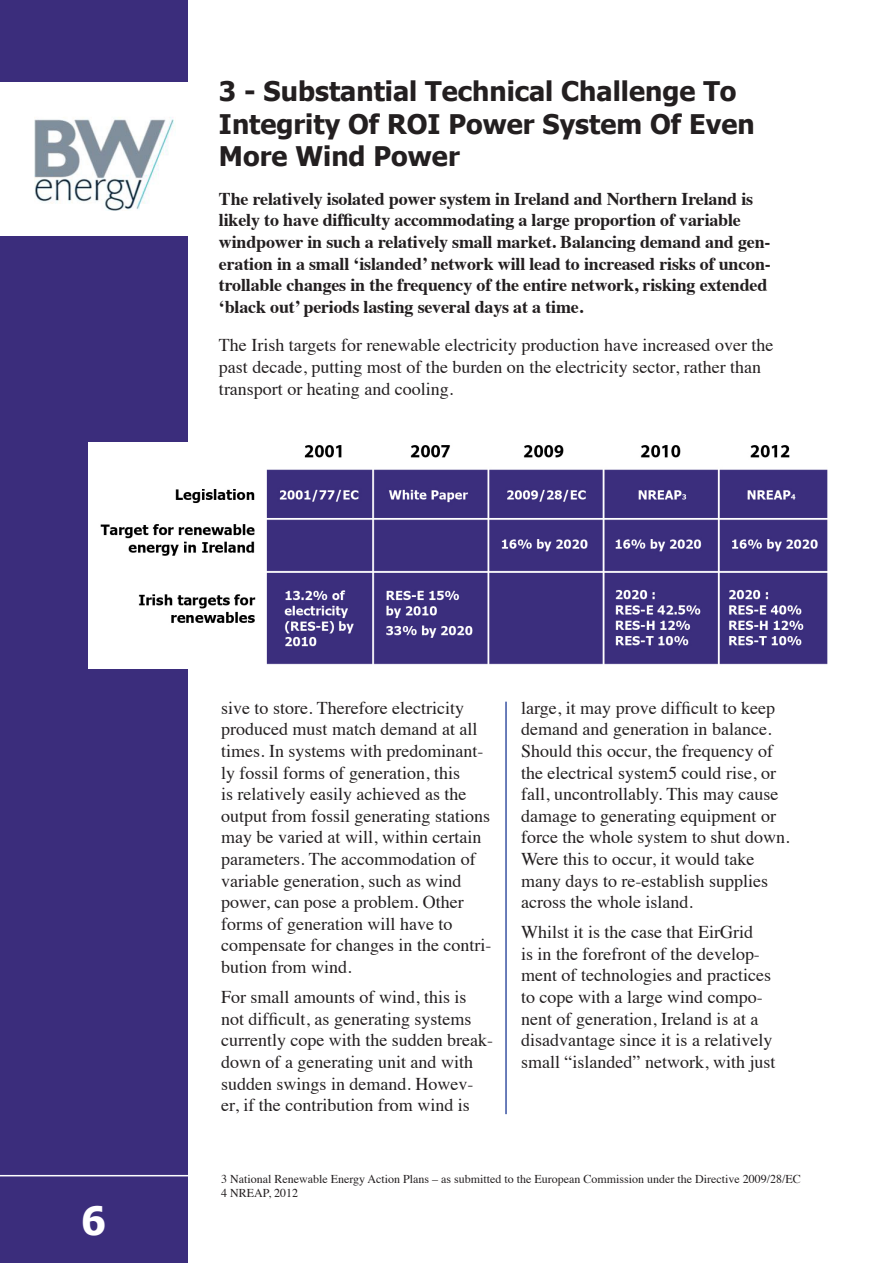
<style>
.page{position:relative;width:893px;height:1263px;background:#fff}
.page>*{position:absolute;margin:0;border:0;box-sizing:border-box;transform-origin:0 0}
.t1{font:700 39px "Tahoma";color:#fff}
.t2{font:700 27px/32.4px "Tahoma";color:#231f20}
.t3{font:18px/21.6px "Times";color:#231f20}
.t4{font:700 18px/21.6px "Times";letter-spacing:-.01em;color:#231f20}
.t5{font:12px "Times";color:#231f20}
</style>
<div class="page">
<div style="left:0;top:0;width:188px;height:1263px;background:#3b2d7c"></div>
<div style="left:0;top:82px;width:189px;height:154px;background:#fff"></div>
<img style="left:34px;top:117px;width:140px;height:94px">
<hr style="left:0;top:1175px;width:189px;height:1px;background:#fff">
<img style="left:88px;top:442px;width:740px;height:227px">
<hr style="left:505px;top:702px;width:2px;height:412px;background:#3a53a3">
<p class="t2" style="left:219px;top:74px;width:537px">3 - Substantial Technical Challenge To<br>Integrity Of ROI Power System Of Even<br>More Wind Power</p>
<p class="t4" style="left:219px;top:186px;width:553px">The relatively isolated power system in Ireland and Northern Ireland is likely to have difficulty accommodating a large proportion of variable windpower in such a relatively small market. Balancing demand and gen&shy;eration in a small ‘islanded’ network will lead to increased risks of uncon&shy;trollable changes in the frequency of the entire network, risking extended ‘black out’ periods lasting several days at a time.</p>
<p class="t3" style="left:219px;top:333px;width:556px">The Irish targets for renewable electricity production have increased over the past decade, putting most of the burden on the electricity sector, rather than transport or heating and cooling.</p>
<p class="t1" style="left:81px;top:1193px;width:26px">6</p>
<p class="t3" style="left:221px;top:695px;width:272px">sive to store. Therefore electricity produced must match demand at all times. In systems with predominant&shy;ly fossil forms of generation, this<br>is relatively easily achieved as the output from fossil generating stations may be varied at will, within certain parameters. The accommodation of variable generation, such as wind power, can pose a problem. Other forms of generation will have to compensate for changes in the contri&shy;bution from wind.</p>
<p class="t3" style="left:221px;top:985px;width:274px">For small amounts of wind, this is not difficult, as generating systems currently cope with the sudden break&shy;down of a generating unit and with sudden swings in demand. Howev&shy;er, if the contribution from wind is</p>
<p class="t3" style="left:521px;top:695px;width:270px">large, it may prove difficult to keep demand and generation in balance.<br>Should this occur, the frequency of the electrical system5 could rise, or fall, uncontrollably. This may cause damage to generating equipment or force the whole system to shut down.<br>Were this to occur, it would take many days to re-establish supplies across the whole island.</p>
<p class="t3" style="left:521px;top:920px;width:256px">Whilst it is the case that EirGrid<br>is in the forefront of the develop&shy;ment of technologies and practices to cope with a large wind compo&shy;nent of generation, Ireland is at a disadvantage since it is a relatively small “islanded” network, with just</p>
<p class="t5" style="left:221px;top:1167px;width:581px">3 National Renewable Energy Action Plans – as submitted to the European Commission under the Directive 2009/28/EC</p>
<p class="t5" style="left:221px;top:1182px;width:79px">4 NREAP, 2012</p>
</div>
